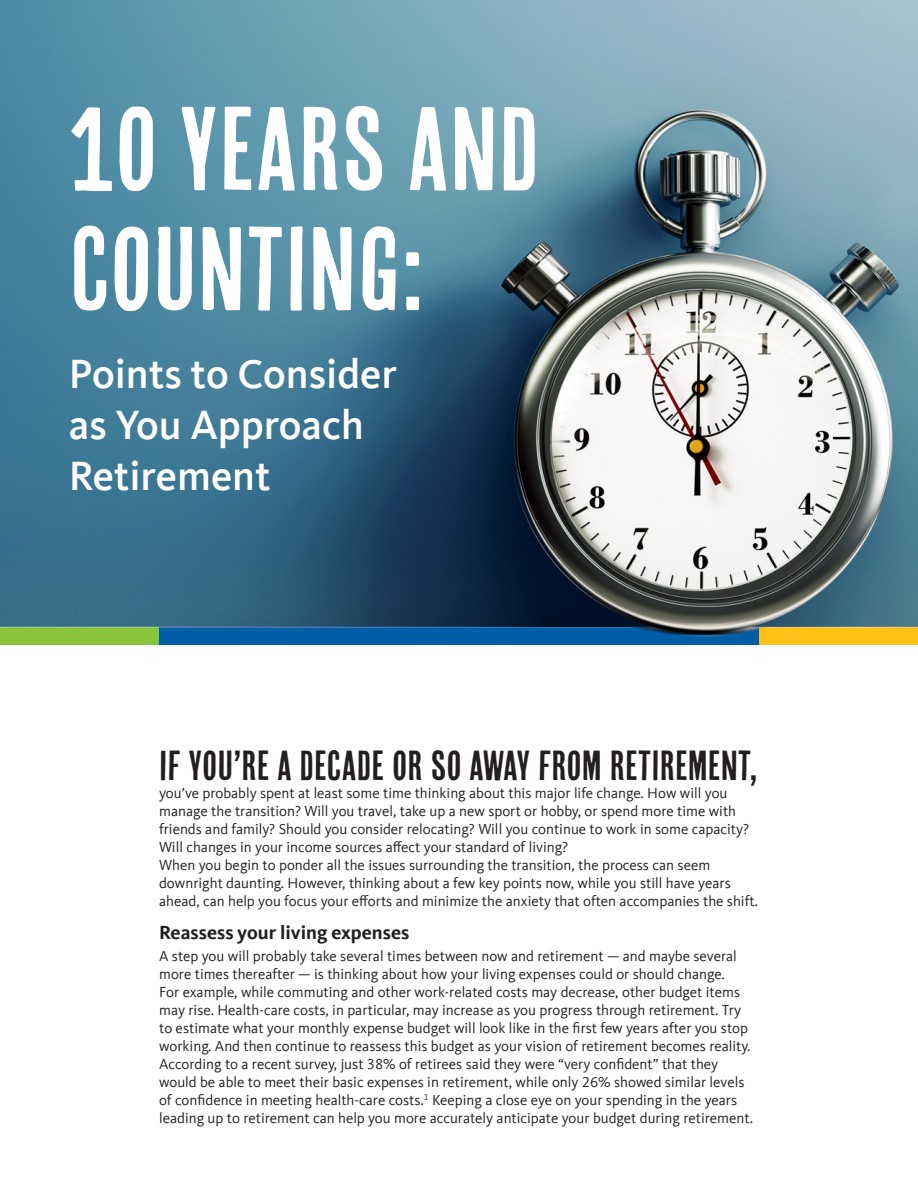
<style>
.page{position:relative;width:918px;height:1188px;background:#fff}
.page>*{position:absolute;margin:0;border:0;box-sizing:border-box;transform-origin:0 0}
.t1{font:118.5px/120px "Cheap Pine Sans";color:#fff}
.t2{font:500 42px/51px "Kievit Offc";color:#fff}
.t3{font:42px "Cheap Pine Sans";color:#231f20}
.t4{font:700 19.5px "Kievit Offc";color:#231f20}
.t5{font:15px/18px "Kievit Offc";color:#231f20}
</style>
<div class="page">
<img style="left:0;top:0;width:918px;height:644px">
<h1 class="t1" style="left:69px;top:87px;width:473px">10 YEARS AND<br>COUNTING:</h1>
<h2 class="t2" style="left:69px;top:349px;width:330px">Points to Consider as You Approach<br>Retirement</h2>
<h2 class="t3" style="left:159px;top:742px;width:600px">IF YOU’RE A DECADE OR SO AWAY FROM RETIREMENT,</h2>
<p class="t5" style="left:159px;top:784px;width:601px">you’ve probably spent at least some time thinking about this major life change. How will you manage the transition? Will you travel, take up a new sport or hobby, or spend more time with friends and family? Should you consider relocating? Will you continue to work in some capacity?<br>Will changes in your income sources affect your standard of living?<br>When you begin to ponder all the issues surrounding the transition, the process can seem downright daunting. However, thinking about a few key points now, while you still have years ahead, can help you focus your efforts and minimize the anxiety that often accompanies the shift.</p>
<h3 class="t4" style="left:159px;top:922px;width:252px">Reassess your living expenses</h3>
<p class="t5" style="left:159px;top:947px;width:596px">A step you will probably take several times between now and retirement — and maybe several more times thereafter — is thinking about how your living expenses could or should change.<br>For example, while commuting and other work-related costs may decrease, other budget items may rise. Health-care costs, in particular, may increase as you progress through retirement. Try to estimate what your monthly expense budget will look like in the first few years after you stop working. And then continue to reassess this budget as your vision of retirement becomes reality.<br>According to a recent survey, just 38% of retirees said they were “very confident” that they would be able to meet their basic expenses in retirement, while only 26% showed similar levels of confidence in meeting health-care costs.<sup>1</sup> Keeping a close eye on your spending in the years leading up to retirement can help you more accurately anticipate your budget during retirement.</p>
</div>
